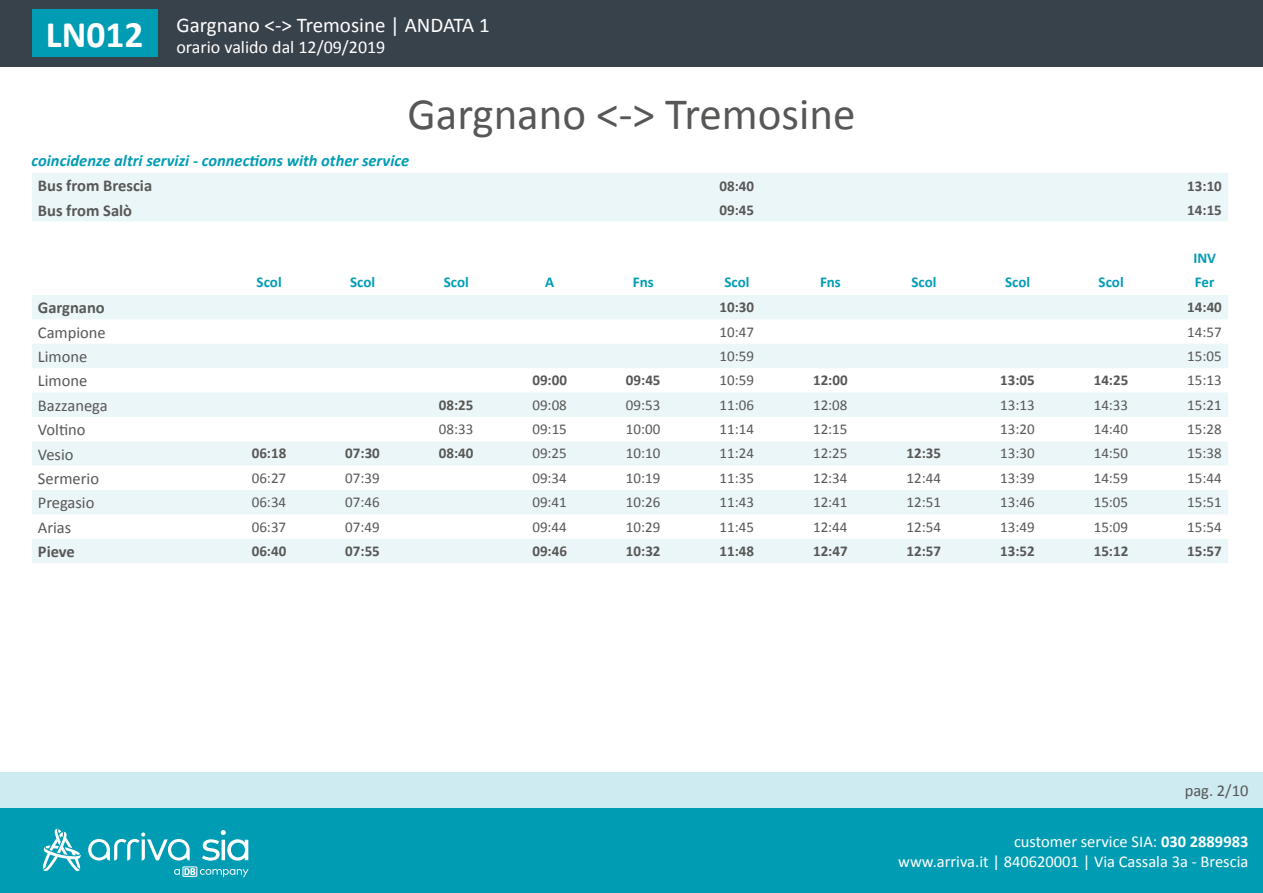
<style>
.page{position:relative;width:1263px;height:893px;background:#fff}
.page>*{position:absolute;margin:0;border:0;box-sizing:border-box;transform-origin:0 0}
.t1{font:45px "Calibri";color:#575756}
.t2{font:700 37.5px "Calibri";color:#fff}
.t3{font:21px "Calibri";color:#fff}
.t4{font:18px "Calibri";color:#fff}
.t5{font:16.5px/19.8px "Calibri";color:#fff;text-align:right}
.t6{font:16.5px "Calibri";color:#575756}
.t7{font:italic 700 16.5px "Calibri";color:#009cb4}
.t8{font:700 16.5px "Calibri";color:#575756}
.t9{font:15px "Calibri";color:#575756}
.t10{font:700 15px "Calibri";color:#575756}
.t11{font:700 15px "Calibri";color:#009cb4}
.s1{font-weight:700}
</style>
<div class="page">
<div style="left:0;top:772px;width:1263px;height:39px;background:#cdebf0"></div>
<div style="left:0;top:0;width:1263px;height:67px;background:#38424b"></div>
<div style="left:0;top:808px;width:1263px;height:85px;background:#009cb4"></div>
<div style="left:32px;top:173px;width:1196px;height:48px;background:#ebf6f9"></div>
<svg style="left:32px;top:295px;width:1196px;height:268px;fill:#ebf6f9"></svg>
<div style="left:32px;top:10px;width:125px;height:47px;background:#009cb4"></div>
<svg style="left:43px;top:828px;width:38px;height:43px"></svg>
<svg style="left:88px;top:830px;width:161px;height:47px"></svg>
<h2 class="t2" style="left:46px;top:10px;width:99px">LN012</h2>
<h3 class="t3" style="left:176px;top:11px;width:315px">Gargnano &lt;-&gt; Tremosine | ANDATA 1</h3>
<p class="t4" style="left:176px;top:36px;width:210px">orario valido dal 12/09/2019</p>
<h1 class="t1" style="left:407px;top:86px;width:449px">Gargnano &lt;-&gt; Tremosine</h1>
<p class="t7" style="left:32px;top:150px;width:379px">coincidenze altri servizi - connections with other service</p>
<p class="t8" style="left:38px;top:175px;width:116px">Bus from Brescia</p>
<p class="t10" style="left:719px;top:176px;width:36px">08:40</p>
<p class="t10" style="left:1187px;top:176px;width:36px">13:10</p>
<p class="t8" style="left:38px;top:200px;width:96px">Bus from Salò</p>
<p class="t10" style="left:719px;top:201px;width:36px">09:45</p>
<p class="t10" style="left:1187px;top:201px;width:36px">14:15</p>
<p class="t11" style="left:1193px;top:249px;width:24px">INV</p>
<p class="t11" style="left:257px;top:272px;width:27px">Scol</p>
<p class="t11" style="left:350px;top:272px;width:27px">Scol</p>
<p class="t11" style="left:444px;top:272px;width:27px">Scol</p>
<p class="t11" style="left:545px;top:272px;width:11px">A</p>
<p class="t11" style="left:633px;top:272px;width:22px">Fns</p>
<p class="t11" style="left:724px;top:272px;width:27px">Scol</p>
<p class="t11" style="left:820px;top:272px;width:22px">Fns</p>
<p class="t11" style="left:911px;top:272px;width:27px">Scol</p>
<p class="t11" style="left:1005px;top:272px;width:27px">Scol</p>
<p class="t11" style="left:1098px;top:272px;width:27px">Scol</p>
<p class="t11" style="left:1195px;top:272px;width:21px">Fer</p>
<p class="t8" style="left:38px;top:297px;width:68px">Gargnano</p>
<p class="t10" style="left:719px;top:298px;width:36px">10:30</p>
<p class="t10" style="left:1187px;top:298px;width:36px">14:40</p>
<p class="t6" style="left:38px;top:322px;width:69px">Campione</p>
<p class="t9" style="left:719px;top:322px;width:36px">10:47</p>
<p class="t9" style="left:1187px;top:322px;width:36px">14:57</p>
<p class="t6" style="left:38px;top:346px;width:51px">Limone</p>
<p class="t9" style="left:719px;top:346px;width:36px">10:59</p>
<p class="t9" style="left:1187px;top:346px;width:36px">15:05</p>
<p class="t6" style="left:38px;top:371px;width:51px">Limone</p>
<p class="t10" style="left:532px;top:371px;width:36px">09:00</p>
<p class="t10" style="left:626px;top:371px;width:36px">09:45</p>
<p class="t9" style="left:719px;top:371px;width:36px">10:59</p>
<p class="t10" style="left:813px;top:371px;width:36px">12:00</p>
<p class="t10" style="left:1000px;top:371px;width:36px">13:05</p>
<p class="t10" style="left:1094px;top:371px;width:36px">14:25</p>
<p class="t9" style="left:1187px;top:371px;width:36px">15:13</p>
<p class="t6" style="left:38px;top:395px;width:71px">Bazzanega</p>
<p class="t10" style="left:439px;top:395px;width:36px">08:25</p>
<p class="t9" style="left:532px;top:395px;width:36px">09:08</p>
<p class="t9" style="left:626px;top:395px;width:36px">09:53</p>
<p class="t9" style="left:719px;top:395px;width:36px">11:06</p>
<p class="t9" style="left:813px;top:395px;width:36px">12:08</p>
<p class="t9" style="left:1000px;top:395px;width:36px">13:13</p>
<p class="t9" style="left:1094px;top:395px;width:36px">14:33</p>
<p class="t9" style="left:1187px;top:395px;width:36px">15:21</p>
<p class="t6" style="left:38px;top:419px;width:49px">Voltino</p>
<p class="t9" style="left:439px;top:420px;width:36px">08:33</p>
<p class="t9" style="left:532px;top:420px;width:36px">09:15</p>
<p class="t9" style="left:626px;top:420px;width:36px">10:00</p>
<p class="t9" style="left:719px;top:420px;width:36px">11:14</p>
<p class="t9" style="left:813px;top:420px;width:36px">12:15</p>
<p class="t9" style="left:1000px;top:420px;width:36px">13:20</p>
<p class="t9" style="left:1094px;top:420px;width:36px">14:40</p>
<p class="t9" style="left:1187px;top:420px;width:36px">15:28</p>
<p class="t6" style="left:38px;top:444px;width:37px">Vesio</p>
<p class="t10" style="left:252px;top:444px;width:36px">06:18</p>
<p class="t10" style="left:345px;top:444px;width:36px">07:30</p>
<p class="t10" style="left:439px;top:444px;width:36px">08:40</p>
<p class="t9" style="left:532px;top:444px;width:36px">09:25</p>
<p class="t9" style="left:626px;top:444px;width:36px">10:10</p>
<p class="t9" style="left:719px;top:444px;width:36px">11:24</p>
<p class="t9" style="left:813px;top:444px;width:36px">12:25</p>
<p class="t10" style="left:907px;top:444px;width:36px">12:35</p>
<p class="t9" style="left:1000px;top:444px;width:36px">13:30</p>
<p class="t9" style="left:1094px;top:444px;width:36px">14:50</p>
<p class="t9" style="left:1187px;top:444px;width:36px">15:38</p>
<p class="t6" style="left:38px;top:468px;width:63px">Sermerio</p>
<p class="t9" style="left:252px;top:468px;width:36px">06:27</p>
<p class="t9" style="left:345px;top:468px;width:36px">07:39</p>
<p class="t9" style="left:532px;top:468px;width:36px">09:34</p>
<p class="t9" style="left:626px;top:468px;width:36px">10:19</p>
<p class="t9" style="left:719px;top:468px;width:36px">11:35</p>
<p class="t9" style="left:813px;top:468px;width:36px">12:34</p>
<p class="t9" style="left:907px;top:468px;width:36px">12:44</p>
<p class="t9" style="left:1000px;top:468px;width:36px">13:39</p>
<p class="t9" style="left:1094px;top:468px;width:36px">14:59</p>
<p class="t9" style="left:1187px;top:468px;width:36px">15:44</p>
<p class="t6" style="left:38px;top:492px;width:58px">Pregasio</p>
<p class="t9" style="left:252px;top:493px;width:36px">06:34</p>
<p class="t9" style="left:345px;top:493px;width:36px">07:46</p>
<p class="t9" style="left:532px;top:493px;width:36px">09:41</p>
<p class="t9" style="left:626px;top:493px;width:36px">10:26</p>
<p class="t9" style="left:719px;top:493px;width:36px">11:43</p>
<p class="t9" style="left:813px;top:493px;width:36px">12:41</p>
<p class="t9" style="left:907px;top:493px;width:36px">12:51</p>
<p class="t9" style="left:1000px;top:493px;width:36px">13:46</p>
<p class="t9" style="left:1094px;top:493px;width:36px">15:05</p>
<p class="t9" style="left:1187px;top:493px;width:36px">15:51</p>
<p class="t6" style="left:38px;top:517px;width:35px">Arias</p>
<p class="t9" style="left:252px;top:517px;width:36px">06:37</p>
<p class="t9" style="left:345px;top:517px;width:36px">07:49</p>
<p class="t9" style="left:532px;top:517px;width:36px">09:44</p>
<p class="t9" style="left:626px;top:517px;width:36px">10:29</p>
<p class="t9" style="left:719px;top:517px;width:36px">11:45</p>
<p class="t9" style="left:813px;top:517px;width:36px">12:44</p>
<p class="t9" style="left:907px;top:517px;width:36px">12:54</p>
<p class="t9" style="left:1000px;top:517px;width:36px">13:49</p>
<p class="t9" style="left:1094px;top:517px;width:36px">15:09</p>
<p class="t9" style="left:1187px;top:517px;width:36px">15:54</p>
<p class="t8" style="left:38px;top:541px;width:39px">Pieve</p>
<p class="t10" style="left:252px;top:541px;width:36px">06:40</p>
<p class="t10" style="left:345px;top:541px;width:36px">07:55</p>
<p class="t10" style="left:532px;top:541px;width:36px">09:46</p>
<p class="t10" style="left:626px;top:541px;width:36px">10:32</p>
<p class="t10" style="left:719px;top:541px;width:36px">11:48</p>
<p class="t10" style="left:813px;top:541px;width:36px">12:47</p>
<p class="t10" style="left:907px;top:541px;width:36px">12:57</p>
<p class="t10" style="left:1000px;top:541px;width:36px">13:52</p>
<p class="t10" style="left:1094px;top:541px;width:36px">15:12</p>
<p class="t10" style="left:1187px;top:541px;width:36px">15:57</p>
<p class="t6" style="left:1185px;top:780px;width:65px">pag. 2/10</p>
<p class="t5" style="left:898px;top:832px;width:352px">customer service SIA: <span class="s1">030 2889983<br></span>www.arriva.it | 840620001 | Via Cassala 3a - Brescia</p>
</div>
